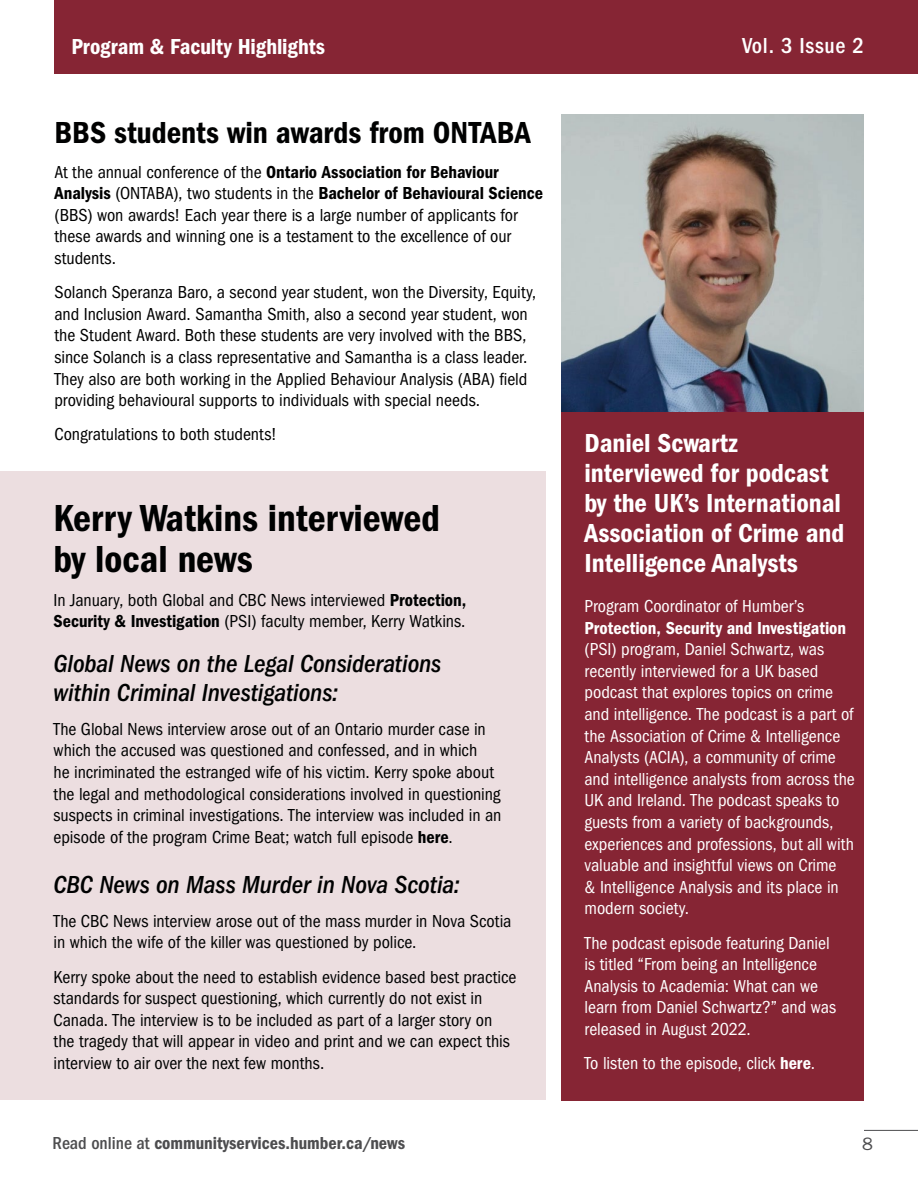
<style>
.page{position:relative;width:918px;height:1188px;background:#fff}
.page>*{position:absolute;margin:0;border:0;box-sizing:border-box;transform-origin:0 0}
.Body_copy_-_p{font:39px/40.5px "ITC Franklin Gothic Std Dm Cd";color:#000101}
.Body_copy_-_p-2{font:31.5px "ITC Franklin Gothic Std Dm Cd";color:#000101}
.Body_copy_-_p-3{font:27px/30px "ITC Franklin Gothic Std Dm Cd";color:#fff}
.Body_copy_-_p-4{font:italic 500 condensed 25.5px/28.8px "ITC Franklin Gothic Std";letter-spacing:-.005em;color:#000101}
.t1{font:22.5px "ITC Franklin Gothic Std Dm Cd";color:#fff}
.t2{font:500 condensed 22.5px "ITC Franklin Gothic Std";letter-spacing:.03em;color:#fff}
.Body_copy_-_p-5{font:condensed 18px/21.6px "ITC Franklin Gothic Std";color:#000101}
.Body_copy_-_p-6{font:condensed 18px/21.6px "ITC Franklin Gothic Std";color:#fff}
.t3{font:18px "ITC Franklin Gothic Std Dm Cd";color:#4d4d4f}
.t4{font:18px "ITC Franklin Gothic Std";color:#4d4d4f}
.s1{font-family:"ITC Franklin Gothic Std Dm Cd";font-stretch:normal}
.s2{font-family:"ITC Franklin Gothic Std";font-weight:500;font-stretch:condensed}
</style>
<div class="page">
<hr style="left:864px;top:1130px;width:54px;height:1px;background:#4d4d4f">
<div style="left:0;top:472px;width:546px;height:628px;background:#ecdee0"></div>
<div style="left:54px;top:0;width:864px;height:74px;background:#862534"></div>
<div style="left:562px;top:411px;width:302px;height:689px;background:#862534"></div>
<img style="left:562px;top:114px;width:302px;height:297px">
<p class="t1" style="left:71px;top:34px;width:255px">Program &amp; Faculty Highlights</p>
<p class="t2" style="left:742px;top:32px;width:123px">Vol. 3 Issue 2</p>
<p class="Body_copy_-_p-2" style="left:54px;top:115px;width:478px">BBS students win awards from ONTABA</p>
<p class="Body_copy_-_p-5" style="left:54px;top:161px;width:490px">At the annual conference of the <span class="s1">Ontario Association for Behaviour Analysis</span> (ONTABA), two students in the <span class="s1">Bachelor of Behavioural Science </span>(BBS) won awards! Each year there is a large number of applicants for these awards and winning one is a testament to the excellence of our students.</p>
<p class="Body_copy_-_p-5" style="left:54px;top:282px;width:483px">Solanch Speranza Baro, a second year student, won the Diversity, Equity, and Inclusion Award. Samantha Smith, also a second year student, won the Student Award. Both these students are very involved with the BBS, since Solanch is a class representative and Samantha is a class leader.<br>They also are both working in the Applied Behaviour Analysis (ABA) field providing behavioural supports to individuals with special needs.</p>
<p class="Body_copy_-_p-5" style="left:54px;top:424px;width:224px">Congratulations to both students!</p>
<p class="Body_copy_-_p" style="left:54px;top:498px;width:388px">Kerry Watkins interviewed by local news</p>
<p class="Body_copy_-_p-5" style="left:54px;top:589px;width:414px">In January, both Global and CBC News interviewed <span class="s1">Protection,<br>Security &amp; Investigation</span> (PSI) faculty member, Kerry Watkins.</p>
<p class="Body_copy_-_p-4" style="left:54px;top:649px;width:389px">Global News on the Legal Considerations within Criminal Investigations:</p>
<p class="Body_copy_-_p-5" style="left:54px;top:718px;width:450px">The Global News interview arose out of an Ontario murder case in which the accused was questioned and confessed, and in which<br>he incriminated the estranged wife of his victim. Kerry spoke about the legal and methodological considerations involved in questioning suspects in criminal investigations. The interview was included in an episode of the program Crime Beat; watch full episode <span class="s1">here</span>.</p>
<p class="Body_copy_-_p-4" style="left:54px;top:870px;width:408px">CBC News on Mass Murder in Nova Scotia:</p>
<p class="Body_copy_-_p-5" style="left:54px;top:910px;width:459px">The CBC News interview arose out of the mass murder in Nova Scotia in which the wife of the killer was questioned by police.</p>
<p class="Body_copy_-_p-5" style="left:54px;top:966px;width:465px">Kerry spoke about the need to establish evidence based best practice standards for suspect questioning, which currently do not exist in Canada. The interview is to be included as part of a larger story on the tragedy that will appear in video and print and we can expect this interview to air over the next few months.</p>
<p class="Body_copy_-_p-3" style="left:585px;top:428px;width:261px">Daniel Scwartz interviewed for podcast by the UK’s International<br>Association of Crime and<br>Intelligence Analysts</p>
<p class="Body_copy_-_p-6" style="left:585px;top:595px;width:272px">Program Coordinator of Humber’s <span class="s1">Protection, Security and Investigation </span>(PSI) program, Daniel Schwartz, was recently interviewed for a UK based podcast that explores topics on crime and intelligence. The podcast is a part of the Association of Crime &amp; Intelligence Analysts (ACIA), a community of crime and intelligence analysts from across the UK and Ireland. The podcast speaks to guests from a variety of backgrounds, experiences and professions, but all with valuable and insightful views on Crime<br>&amp; Intelligence Analysis and its place in modern society.</p>
<p class="Body_copy_-_p-6" style="left:585px;top:932px;width:253px">The podcast episode featuring Daniel is titled “From being an Intelligence Analysis to Academia: What can we learn from Daniel Schwartz?” and was released in August 2022.</p>
<p class="Body_copy_-_p-6" style="left:585px;top:1053px;width:232px">To listen to the episode, click <span class="s1">here</span>.</p>
<p class="t3" style="left:52px;top:1133px;width:354px"><span class="s2">Read online at</span> communityservices.humber.ca/news</p>
<p class="t4" style="left:862px;top:1134px;width:12px">8</p>
</div>
